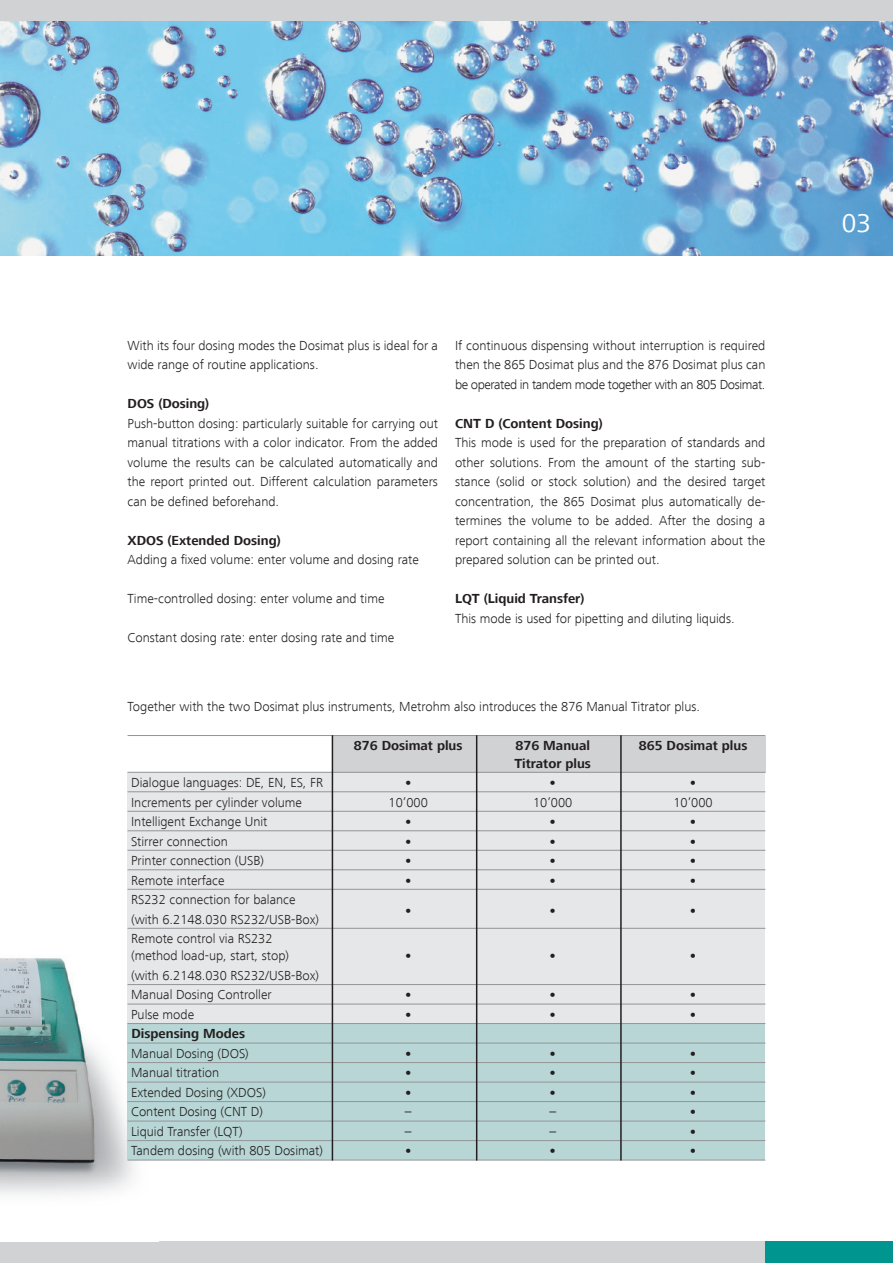
<style>
.page{position:relative;width:893px;height:1263px;background:#fff}
.page>*{position:absolute;margin:0;border:0;box-sizing:border-box;transform-origin:0 0}
.t1{font:27px "Frutiger Next LT";color:#fff}
.t2{font:300 13.5px/19.5px "Frutiger Next LT";color:#231f20}
.t3{font:700 13.5px "Frutiger Next LT";color:#231f20}
.t4{font:800 13.5px "Frutiger Next LT";color:#231f20}
</style>
<div class="page">
<div style="left:0;top:0;width:893px;height:21px;background:#d1d2d4"></div>
<div style="left:0;top:1242px;width:893px;height:21px;background:#d1d2d4"></div>
<img style="left:0;top:21px;width:893px;height:234px">
<img style="left:0;top:735px;width:159px;height:460px">
<div style="left:128px;top:1023px;width:637px;height:137px;background:#b8d6d5"></div>
<div style="left:128px;top:772px;width:637px;height:251px;background:#e6e7e9"></div>
<div style="left:765px;top:1242px;width:128px;height:21px;background:#00968f"></div>
<div style="left:332px;top:736px;width:433px;height:37px;background:#d1d2d4"></div>
<hr style="left:128px;top:735px;width:637px;height:1px;background:#939598">
<hr style="left:128px;top:772px;width:637px;height:1px;background:#939598">
<hr style="left:128px;top:791px;width:637px;height:1px;background:#939598">
<hr style="left:128px;top:811px;width:637px;height:1px;background:#939598">
<hr style="left:128px;top:830px;width:637px;height:1px;background:#939598">
<hr style="left:128px;top:850px;width:637px;height:1px;background:#939598">
<hr style="left:128px;top:869px;width:637px;height:1px;background:#939598">
<hr style="left:128px;top:889px;width:637px;height:1px;background:#939598">
<hr style="left:128px;top:928px;width:637px;height:1px;background:#939598">
<hr style="left:128px;top:984px;width:637px;height:1px;background:#939598">
<hr style="left:128px;top:1004px;width:637px;height:1px;background:#939598">
<hr style="left:128px;top:1023px;width:637px;height:1px;background:#939598">
<hr style="left:128px;top:1043px;width:637px;height:1px;background:#939598">
<hr style="left:128px;top:1062px;width:637px;height:1px;background:#939598">
<hr style="left:128px;top:1082px;width:637px;height:1px;background:#939598">
<hr style="left:128px;top:1101px;width:637px;height:1px;background:#939598">
<hr style="left:128px;top:1121px;width:637px;height:1px;background:#939598">
<hr style="left:128px;top:1140px;width:637px;height:1px;background:#939598">
<hr style="left:128px;top:1160px;width:637px;height:1px;background:#939598">
<hr style="left:332px;top:735px;width:1px;height:425px;background:#231f20">
<hr style="left:476px;top:735px;width:1px;height:425px;background:#231f20">
<hr style="left:620px;top:735px;width:2px;height:425px;background:#231f20">
<p class="t2" style="left:128px;top:336px;width:312px">With its four dosing modes the Dosimat plus is ideal for a wide range of routine applications.</p>
<p class="t3" style="left:128px;top:396px;width:83px">DOS (Dosing)</p>
<p class="t2" style="left:128px;top:414px;width:312px;text-align:justify">Push-button dosing: particularly suitable for carrying out manual titrations with a color indicator. From the added volume the results can be calculated automatically and the report printed out. Different calculation parameters can be defined beforehand.</p>
<p class="t3" style="left:128px;top:533px;width:155px">XDOS (Extended Dosing)</p>
<p class="t2" style="left:128px;top:550px;width:293px">Adding a fixed volume: enter volume and dosing rate</p>
<p class="t2" style="left:128px;top:589px;width:258px">Time-controlled dosing: enter volume and time</p>
<p class="t2" style="left:128px;top:628px;width:268px">Constant dosing rate: enter dosing rate and time</p>
<p class="t2" style="left:455px;top:336px;width:312px;text-align:justify">If continuous dispensing without interruption is required then the 865 Dosimat plus and the 876 Dosimat plus can be operated in tandem mode together with an 805 Dosimat.</p>
<p class="t3" style="left:455px;top:416px;width:149px">CNT D (Content Dosing)</p>
<p class="t2" style="left:455px;top:433px;width:312px;text-align:justify">This mode is used for the preparation of standards and other solutions. From the amount of the starting sub&shy;stance (solid or stock solution) and the desired target concentration, the 865 Dosimat plus automatically de&shy;termines the volume to be added. After the dosing a report containing all the relevant information about the prepared solution can be printed out.</p>
<p class="t3" style="left:455px;top:591px;width:131px">LQT (Liquid Transfer)</p>
<p class="t2" style="left:455px;top:609px;width:281px">This mode is used for pipetting and diluting liquids.</p>
<p class="t2" style="left:128px;top:697px;width:574px">Together with the two Dosimat plus instruments, Metrohm also introduces the 876 Manual Titrator plus.</p>
<p class="t3" style="left:354px;top:738px;width:110px">876 Dosimat plus</p>
<p class="t3" style="left:515px;top:738px;width:76px">876 Manual</p>
<p class="t3" style="left:639px;top:738px;width:110px">865 Dosimat plus</p>
<p class="t3" style="left:515px;top:756px;width:78px">Titrator plus</p>
<p class="t2" style="left:131px;top:773px;width:193px">Dialogue languages: DE, EN, ES, FR</p>
<p class="t4" style="left:404px;top:775px;width:10px">•</p>
<p class="t4" style="left:549px;top:775px;width:10px">•</p>
<p class="t4" style="left:689px;top:775px;width:10px">•</p>
<p class="t2" style="left:131px;top:792px;width:172px">Increments per cylinder volume</p>
<p class="t2" style="left:388px;top:792px;width:41px">10’000</p>
<p class="t2" style="left:533px;top:792px;width:41px">10’000</p>
<p class="t2" style="left:673px;top:792px;width:41px">10’000</p>
<p class="t2" style="left:131px;top:812px;width:138px">Intelligent Exchange Unit</p>
<p class="t4" style="left:404px;top:814px;width:10px">•</p>
<p class="t4" style="left:549px;top:814px;width:10px">•</p>
<p class="t4" style="left:689px;top:814px;width:10px">•</p>
<p class="t2" style="left:131px;top:831px;width:98px">Stirrer connection</p>
<p class="t4" style="left:404px;top:833px;width:10px">•</p>
<p class="t4" style="left:549px;top:833px;width:10px">•</p>
<p class="t4" style="left:689px;top:833px;width:10px">•</p>
<p class="t2" style="left:131px;top:851px;width:134px">Printer connection (USB)</p>
<p class="t4" style="left:404px;top:853px;width:10px">•</p>
<p class="t4" style="left:549px;top:853px;width:10px">•</p>
<p class="t4" style="left:689px;top:853px;width:10px">•</p>
<p class="t2" style="left:131px;top:870px;width:95px">Remote interface</p>
<p class="t4" style="left:404px;top:872px;width:10px">•</p>
<p class="t4" style="left:549px;top:872px;width:10px">•</p>
<p class="t4" style="left:689px;top:872px;width:10px">•</p>
<p class="t2" style="left:131px;top:890px;width:166px">RS232 connection for balance</p>
<p class="t4" style="left:404px;top:902px;width:10px">•</p>
<p class="t4" style="left:549px;top:902px;width:10px">•</p>
<p class="t4" style="left:689px;top:902px;width:10px">•</p>
<p class="t2" style="left:131px;top:909px;width:190px">(with 6.2148.030 RS232/USB-Box)<br>Remote control via RS232</p>
<p class="t2" style="left:131px;top:946px;width:159px">(method load-up, start, stop)</p>
<p class="t4" style="left:404px;top:948px;width:10px">•</p>
<p class="t4" style="left:549px;top:948px;width:10px">•</p>
<p class="t4" style="left:689px;top:948px;width:10px">•</p>
<p class="t2" style="left:131px;top:966px;width:190px">(with 6.2148.030 RS232/USB-Box)<br>Manual Dosing Controller</p>
<p class="t4" style="left:404px;top:987px;width:10px">•</p>
<p class="t4" style="left:549px;top:987px;width:10px">•</p>
<p class="t4" style="left:689px;top:987px;width:10px">•</p>
<p class="t2" style="left:131px;top:1005px;width:65px">Pulse mode</p>
<p class="t4" style="left:404px;top:1007px;width:10px">•</p>
<p class="t4" style="left:549px;top:1007px;width:10px">•</p>
<p class="t4" style="left:689px;top:1007px;width:10px">•</p>
<p class="t3" style="left:132px;top:1026px;width:115px">Dispensing Modes</p>
<p class="t2" style="left:131px;top:1044px;width:119px">Manual Dosing (DOS)</p>
<p class="t4" style="left:404px;top:1046px;width:10px">•</p>
<p class="t4" style="left:549px;top:1046px;width:10px">•</p>
<p class="t4" style="left:689px;top:1046px;width:10px">•</p>
<p class="t2" style="left:131px;top:1063px;width:90px">Manual titration</p>
<p class="t4" style="left:404px;top:1065px;width:10px">•</p>
<p class="t4" style="left:549px;top:1065px;width:10px">•</p>
<p class="t4" style="left:689px;top:1065px;width:10px">•</p>
<p class="t2" style="left:131px;top:1083px;width:136px">Extended Dosing (XDOS)</p>
<p class="t4" style="left:404px;top:1085px;width:10px">•</p>
<p class="t4" style="left:549px;top:1085px;width:10px">•</p>
<p class="t4" style="left:689px;top:1085px;width:10px">•</p>
<p class="t2" style="left:131px;top:1102px;width:133px">Content Dosing (CNT D)</p>
<p class="t2" style="left:405px;top:1102px;width:8px">–</p>
<p class="t2" style="left:549px;top:1102px;width:8px">–</p>
<p class="t4" style="left:689px;top:1104px;width:10px">•</p>
<p class="t2" style="left:131px;top:1122px;width:113px">Liquid Transfer (LQT)</p>
<p class="t2" style="left:405px;top:1122px;width:8px">–</p>
<p class="t2" style="left:549px;top:1122px;width:8px">–</p>
<p class="t4" style="left:689px;top:1124px;width:10px">•</p>
<p class="t2" style="left:131px;top:1141px;width:193px">Tandem dosing (with 805 Dosimat)</p>
<p class="t4" style="left:404px;top:1143px;width:10px">•</p>
<p class="t4" style="left:549px;top:1143px;width:10px">•</p>
<p class="t4" style="left:689px;top:1143px;width:10px">•</p>
<h1 class="t1" style="left:842px;top:208px;width:31px">03</h1>
</div>
